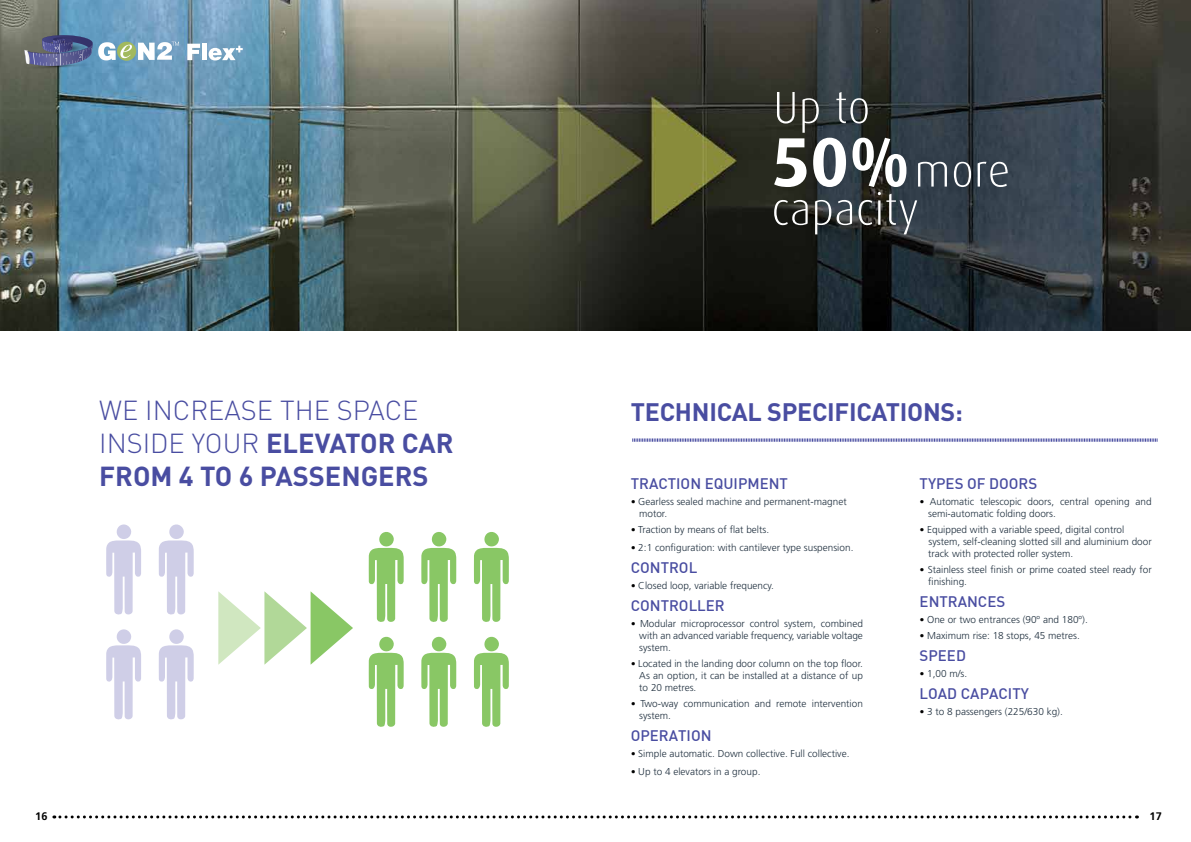
<style>
.page{position:relative;width:1191px;height:842px;background:#fff}
.page>*{position:absolute;margin:0;border:0;box-sizing:border-box;transform-origin:0 0}
.t1{font:700 27.2px/32.6px "DIN";color:#494da1}
.t2{font:300 27.2px "DIN";color:#494da1}
.t3{font:700 25px "DIN";letter-spacing:-.01em;color:#494da1}
.t4{font:500 15px "DIN";color:#494da1}
.t5{font:700 11px "Frutiger LT Std";color:#000}
.t6{font:300 10px/12px "Frutiger LT Std";color:#1f2f3e}
.s1{font-weight:300}
.s2{font-family:"DIN";font-weight:500;color:#000}
</style>
<div class="page">
<img style="left:0;top:0;width:1191px;height:331px">
<svg style="left:632px;top:438px;width:525px;height:4px"></svg>
<svg style="left:187px;top:44px;width:13px;height:16px"></svg>
<hr style="left:202px;top:44px;width:4px;height:16px;background:#fff">
<svg style="left:209px;top:46px;width:34px;height:14px"></svg>
<svg style="left:20px;top:35px;width:159px;height:34px"></svg>
<svg style="left:106px;top:524px;width:35px;height:91px"></svg>
<svg style="left:369px;top:532px;width:35px;height:90px"></svg>
<svg style="left:106px;top:629px;width:35px;height:91px"></svg>
<svg style="left:369px;top:636px;width:35px;height:91px"></svg>
<svg style="left:159px;top:524px;width:35px;height:91px"></svg>
<svg style="left:421px;top:532px;width:35px;height:90px"></svg>
<svg style="left:159px;top:629px;width:35px;height:91px"></svg>
<svg style="left:421px;top:636px;width:35px;height:91px"></svg>
<svg style="left:474px;top:532px;width:35px;height:90px"></svg>
<svg style="left:474px;top:636px;width:35px;height:91px"></svg>
<svg style="left:218px;top:591px;width:135px;height:74px"></svg>
<svg style="left:774px;top:92px;width:233px;height:142px"></svg>
<svg style="left:54px;top:815px;width:1083px;height:3px"></svg>
<h1 class="t2" style="left:99px;top:394px;width:321px">WE INCREASE THE SPACE</h1>
<h2 class="t3" style="left:631px;top:395px;width:333px">TECHNICAL SPECIFICATIONS:</h2>
<h1 class="t1" style="left:99px;top:426px;width:356px"><span class="s1">INSIDE YOUR</span> ELEVATOR CAR<br>FROM 4 TO 6 PASSENGERS</h1>
<h3 class="t4" style="left:631px;top:474px;width:159px">TRACTION EQUIPMENT</h3>
<p class="t6" style="left:639px;top:496px;width:209px;text-indent:-8px"><span class="s2">•</span> Gearless sealed machine and permanent-magnet motor.</p>
<p class="t6" style="left:631px;top:524px;width:140px"><span class="s2">•</span> Traction by means of flat belts.</p>
<p class="t6" style="left:631px;top:542px;width:224px"><span class="s2">•</span> 2:1 configuration: with cantilever type suspension.</p>
<h3 class="t4" style="left:631px;top:558px;width:68px">CONTROL</h3>
<p class="t6" style="left:631px;top:580px;width:145px"><span class="s2">•</span> Closed loop, variable frequency.</p>
<h3 class="t4" style="left:631px;top:596px;width:95px">CONTROLLER</h3>
<p class="t6" style="left:639px;top:618px;width:225px;text-align:justify;text-indent:-9px"><span class="s2">•</span> Modular microprocessor control system, combined with an advanced variable frequency, variable voltage system.</p>
<p class="t6" style="left:639px;top:658px;width:225px;text-align:justify;text-indent:-9px"><span class="s2">•</span> Located in the landing door column on the top floor.<br>As an option, it can be installed at a distance of up to 20 metres.</p>
<p class="t6" style="left:639px;top:698px;width:225px;text-indent:-8px"><span class="s2">•</span> Two-way communication and remote intervention system.</p>
<h3 class="t4" style="left:631px;top:726px;width:82px">OPERATION</h3>
<p class="t6" style="left:631px;top:748px;width:220px"><span class="s2">•</span> Simple automatic. Down collective. Full collective.</p>
<p class="t6" style="left:631px;top:766px;width:131px"><span class="s2">•</span> Up to 4 elevators in a group.</p>
<h3 class="t4" style="left:919px;top:474px;width:119px">TYPES OF DOORS</h3>
<p class="t6" style="left:928px;top:496px;width:225px;text-indent:-9px"><span class="s2">•</span> Automatic telescopic doors, central opening and semi-automatic folding doors.</p>
<p class="t6" style="left:928px;top:524px;width:225px;text-indent:-8px"><span class="s2">•</span> Equipped with a variable speed, digital control system, self-cleaning slotted sill and aluminium door track with protected roller system.</p>
<p class="t6" style="left:928px;top:564px;width:225px;text-indent:-9px"><span class="s2">•</span> Stainless steel finish or prime coated steel ready for finishing.</p>
<h3 class="t4" style="left:919px;top:592px;width:87px">ENTRANCES</h3>
<p class="t6" style="left:919px;top:614px;width:170px"><span class="s2">•</span> One or two entrances (90º and 180º).</p>
<p class="t6" style="left:919px;top:630px;width:162px"><span class="s2">•</span> Maximum rise: 18 stops, 45 metres.</p>
<h3 class="t4" style="left:919px;top:646px;width:48px">SPEED</h3>
<p class="t6" style="left:919px;top:668px;width:49px"><span class="s2">•</span> 1,00 m/s.</p>
<h3 class="t4" style="left:919px;top:684px;width:111px">LOAD CAPACITY</h3>
<p class="t6" style="left:919px;top:706px;width:145px"><span class="s2">•</span> 3 to 8 passengers (225/630 kg).</p>
<p class="t5" style="left:35px;top:810px;width:14px">16</p>
<p class="t5" style="left:1149px;top:810px;width:14px">17</p>
</div>
